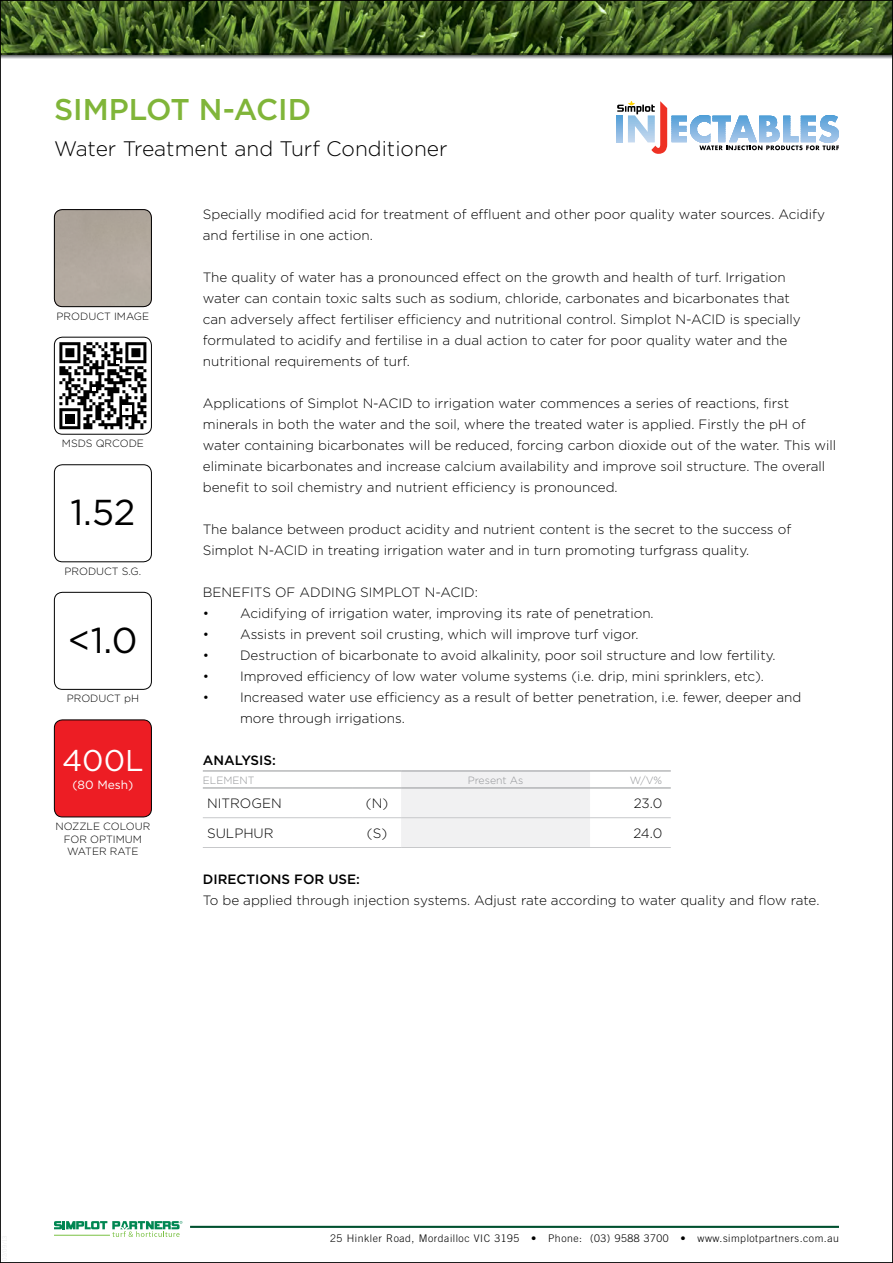
<style>
.page{position:relative;width:893px;height:1263px;background:#fff}
.page>*{position:absolute;margin:0;border:0;box-sizing:border-box;transform-origin:0 0}
.t1{font:36px "Gotham";color:#000}
.t2{font:500 30px "Gotham";color:#80b539}
.t3{font:30px "Gotham";color:#fff}
.t4{font:300 21px "Gotham";color:#000}
.t5{font:300 13.5px/21px "Gotham";color:#000}
.t6{font:500 13.5px "Gotham";color:#000}
.t7{font:12px "Gotham";color:#fff}
.t8{font:300 10.5px "Trade Gothic";letter-spacing:.05em;color:#000}
.t9{font:300 10.5px/12.6px "Gotham";color:#000;text-align:center}
.t10{font:300 10.5px "Gotham";color:#939598}
</style>
<div class="page">
<svg style="left:2px;top:54px;width:889px;height:5px;background:#8b8f8c"></svg>
<svg style="left:2px;top:2px;width:889px;height:52px;background:#3d5821"></svg>
<hr style="left:190px;top:1226px;width:649px;height:2px;background:#00502f">
<svg style="left:54px;top:1221px;width:128px;height:16px"></svg>
<div style="left:401px;top:772px;width:189px;height:75px;background:#f1f1f2"></div>
<hr style="left:203px;top:771px;width:150px;height:1px;background:#939598">
<hr style="left:353px;top:771px;width:48px;height:1px;background:#939598">
<hr style="left:401px;top:771px;width:189px;height:1px;background:#939598">
<hr style="left:590px;top:771px;width:81px;height:1px;background:#939598">
<hr style="left:203px;top:788px;width:150px;height:1px;background:#939598">
<hr style="left:353px;top:788px;width:48px;height:1px;background:#939598">
<hr style="left:401px;top:788px;width:189px;height:1px;background:#939598">
<hr style="left:590px;top:788px;width:81px;height:1px;background:#939598">
<hr style="left:203px;top:817px;width:150px;height:1px;background:#c7c8ca">
<hr style="left:353px;top:817px;width:48px;height:1px;background:#c7c8ca">
<hr style="left:401px;top:817px;width:189px;height:1px;background:#c7c8ca">
<hr style="left:590px;top:817px;width:81px;height:1px;background:#c7c8ca">
<hr style="left:203px;top:847px;width:150px;height:1px;background:#c7c8ca">
<hr style="left:353px;top:847px;width:48px;height:1px;background:#c7c8ca">
<hr style="left:401px;top:847px;width:189px;height:1px;background:#c7c8ca">
<hr style="left:590px;top:847px;width:81px;height:1px;background:#c7c8ca">
<div style="left:54px;top:209px;width:98px;height:98px;background:#b2a99f"></div>
<div style="left:54px;top:209px;width:98px;height:98px;border:1px solid #000;border-radius:8px"></div>
<svg style="left:56px;top:339px;width:93px;height:93px"></svg>
<div style="left:65px;top:414px;width:9px;height:9px;background:#000"></div>
<div style="left:54px;top:337px;width:98px;height:98px;border:1px solid #000;border-radius:8px"></div>
<svg style="left:616px;top:101px;width:223px;height:53px"></svg>
<div style="left:54px;top:464px;width:98px;height:98px;border:1px solid #000;border-radius:8px"></div>
<div style="left:54px;top:592px;width:98px;height:98px;border:1px solid #000;border-radius:8px"></div>
<div style="left:54px;top:720px;width:97px;height:97px;background:#ed1d24;border-radius:8px"></div>
<div style="left:54px;top:719px;width:98px;height:98px;border:1px solid #000;border-radius:8px"></div>
<h2 class="t2" style="left:54px;top:89px;width:50px">Simpl</h2>
<h2 class="t2" style="left:146px;top:89px;width:167px">ot N -ACI D</h2>
<h3 class="t4" style="left:54px;top:135px;width:395px">Water Treatment and Turf Conditioner</h3>
<p class="t9" style="left:57px;top:309px;width:94px">PRODUCT IMAGE</p>
<p class="t9" style="left:62px;top:437px;width:84px">MSDS QRCODE</p>
<h1 class="t1" style="left:70px;top:489px;width:66px">1.52</h1>
<p class="t9" style="left:65px;top:564px;width:78px">PRODUCT S.G.</p>
<h1 class="t1" style="left:68px;top:617px;width:71px">&lt;1.0</h1>
<p class="t9" style="left:67px;top:692px;width:74px">PRODUCT pH</p>
<h2 class="t3" style="left:62px;top:741px;width:83px">400L</h2>
<p class="t7" style="left:72px;top:777px;width:63px">(80 Mesh)</p>
<p class="t9" style="left:55px;top:820px;width:96px">NOZZLE COLOUR<br>FOR OPTIMUM<br>WATER RATE</p>
<p class="t5" style="left:203px;top:203px;width:624px">Specially modified acid for treatment of effluent and other poor quality water sources. Acidify and fertilise in one action.</p>
<p class="t5" style="left:203px;top:266px;width:599px">The quality of water has a pronounced effect on the growth and health of turf. Irrigation water can contain toxic salts such as sodium, chloride, carbonates and bicarbonates that can adversely affect fertiliser efficiency and nutritional control. Simplot N-ACID is specially formulated to acidify and fertilise in a dual action to cater for poor quality water and the nutritional requirements of turf.</p>
<p class="t5" style="left:203px;top:392px;width:635px">Applications of Simplot N-ACID to irrigation water commences a series of reactions, first minerals in both the water and the soil, where the treated water is applied. Firstly the pH of water containing bicarbonates will be reduced, forcing carbon dioxide out of the water. This will eliminate bicarbonates and increase calcium availability and improve soil structure. The overall benefit to soil chemistry and nutrient efficiency is pronounced.</p>
<p class="t5" style="left:203px;top:518px;width:590px">The balance between product acidity and nutrient content is the secret to the success of<br>Simplot N-ACID in treating irrigation water and in turn promoting turfgrass quality.</p>
<p class="t5" style="left:203px;top:581px;width:277px">BENEFITS OF ADDING SIMPLOT N-ACID:</p>
<p class="t5" style="left:203px;top:602px;width:452px">• Acidifying of irrigation water, improving its rate of penetration.</p>
<p class="t5" style="left:203px;top:623px;width:437px">• Assists in prevent soil crusting, which will improve turf vigor.</p>
<p class="t5" style="left:203px;top:644px;width:574px">• Destruction of bicarbonate to avoid alkalinity, poor soil structure and low fertility.</p>
<p class="t5" style="left:203px;top:665px;width:563px">• Improved efficiency of low water volume systems (i.e. drip, mini sprinklers, etc).</p>
<p class="t5" style="left:240px;top:686px;width:563px;text-indent:-37px">• Increased water use efficiency as a result of better penetration, i.e. fewer, deeper and more through irrigations.</p>
<p class="t6" style="left:203px;top:751px;width:12px">ANA</p>
<p class="t6" style="left:235px;top:751px;width:43px">LYSIS:</p>
<p class="t10" style="left:203px;top:773px;width:53px">ELEMENT</p>
<p class="t10" style="left:468px;top:773px;width:57px">Present As</p>
<p class="t10" style="left:630px;top:773px;width:34px">W/V%</p>
<p class="t5" style="left:207px;top:793px;width:76px">NITROGEN</p>
<p class="t5" style="left:366px;top:793px;width:24px">(N)</p>
<p class="t5" style="left:634px;top:793px;width:30px">23.0</p>
<p class="t5" style="left:207px;top:822px;width:68px">SULPHUR</p>
<p class="t5" style="left:367px;top:822px;width:22px">(S)</p>
<p class="t5" style="left:633px;top:822px;width:30px">24.0</p>
<p class="t6" style="left:203px;top:870px;width:53px">DIRECTION</p>
<p class="t6" style="left:282px;top:870px;width:80px">S FOR USE:</p>
<p class="t5" style="left:203px;top:889px;width:618px">To be applied through injection systems. Adjust rate according to water quality and flow rate.</p>
<p class="t8" style="left:330px;top:1232px;width:510px">25 Hinkler Road, Mordailloc VIC 3195 • Phone: (03) 9588 3700 • www.simplotpartners.com.au</p>
</div>
